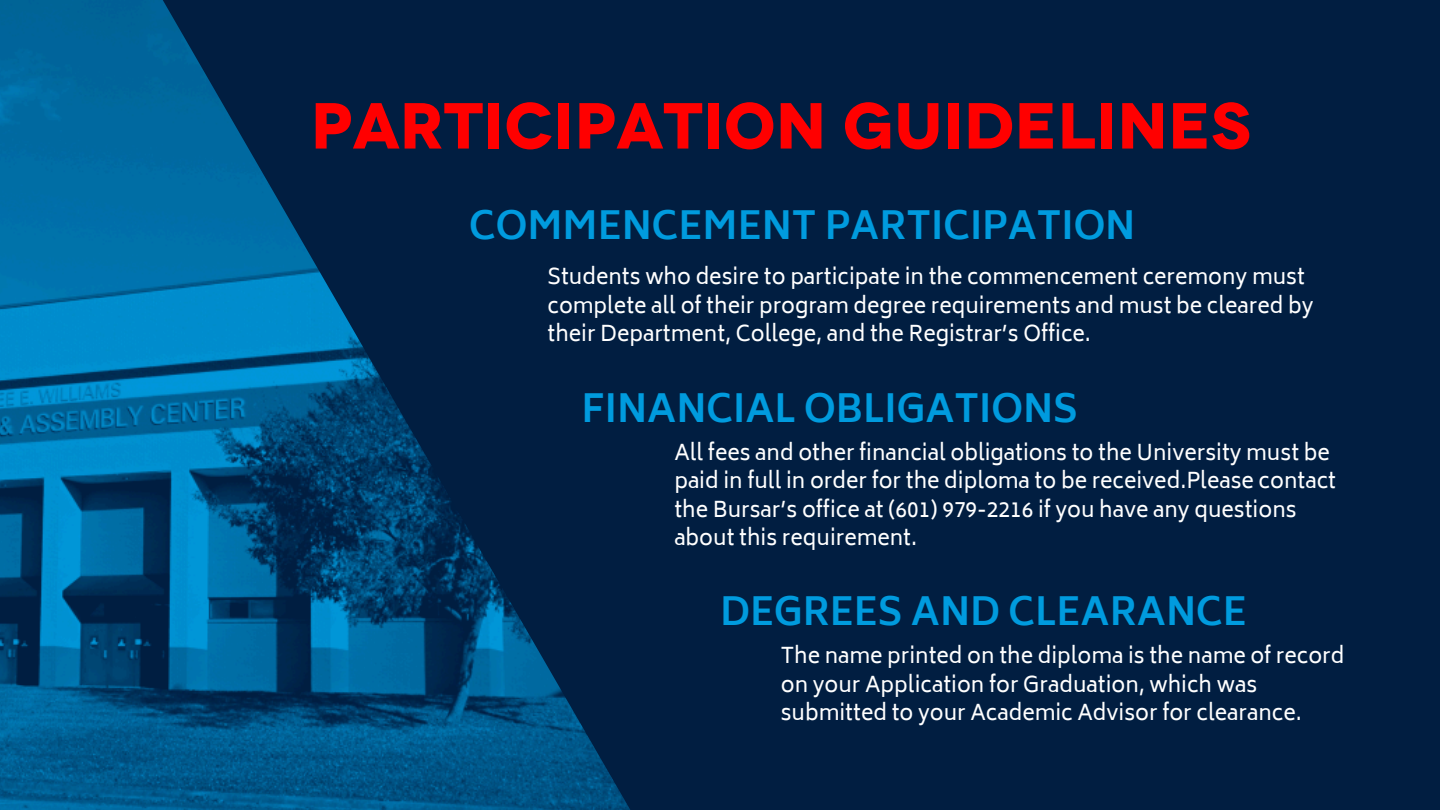
<style>
.page{position:relative;width:1440px;height:810px;background:#011e41}
.page>*{position:absolute;margin:0;border:0;box-sizing:border-box;transform-origin:0 0}
.t1{font:700 64.9px "Novecentowide";color:#f00}
.t2{font:700 37.6px "Biryani";color:#009bde}
.t3{font:21.2px/28.5px "Biryani";color:#fff}
</style>
<div class="page">
<img style="left:0;top:0;width:630px;height:810px">
<p class="t1" style="left:311px;top:80px;width:942px">PARTICIPATION GUIDELINES</p>
<h1 class="t2" style="left:469px;top:204px;width:668px">COMMENCEMENT PARTICIPATION</h1>
<h2 class="t3" style="left:547px;top:263px;width:768px">Students who desire to participate in the commencement ceremony must complete all of their program degree requirements and must be cleared by their Department, College, and the Registrar’s Office.</h2>
<p class="t2" style="left:582px;top:387px;width:498px">FINANCIAL OBLIGATIONS</p>
<h2 class="t3" style="left:674px;top:438px;width:663px">All fees and other financial obligations to the University must be paid in full in order for the diploma to be received.Please contact the Bursar’s office at (601) 979-2216 if you have any questions about this requirement.</h2>
<p class="t2" style="left:720px;top:590px;width:528px">DEGREES AND CLEARANCE</p>
<h2 class="t3" style="left:781px;top:642px;width:565px">The name printed on the diploma is the name of record on your Application for Graduation, which was submitted to your Academic Advisor for clearance.</h2>
</div>
